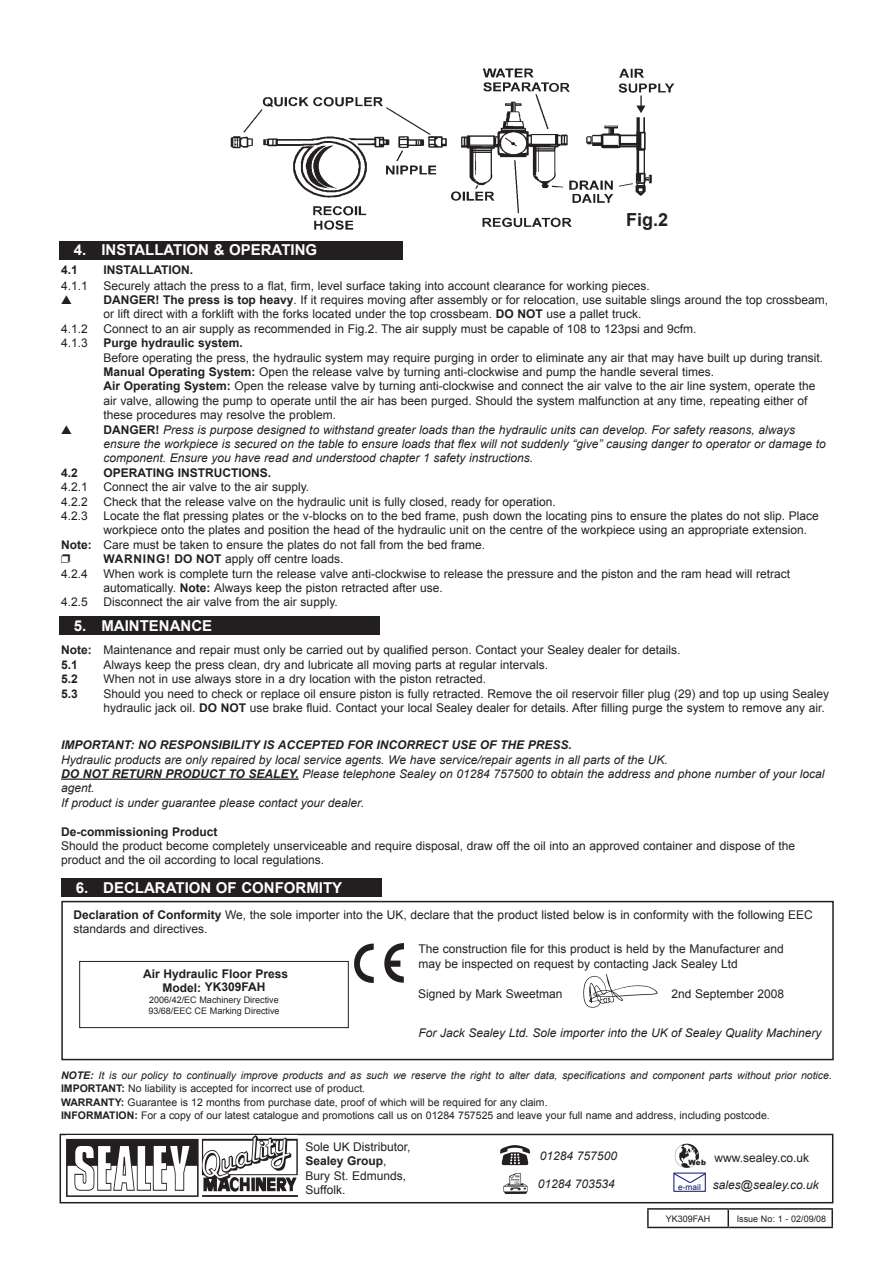
<style>
.page{position:relative;width:893px;height:1263px;background:#fff}
.page>*{position:absolute;margin:0;border:0;box-sizing:border-box;transform-origin:0 0}
.t1{font:700 18px "Arial";color:#231f20}
.Chapter_Header{font:700 15px "Arial";color:#fff}
.t2{font:12px/14.4px "Arial";color:#231f20}
.t3{font:italic 12px/14.4px "Arial";color:#231f20}
.Text_Header{font:700 12px/13.5px "Arial";color:#231f20;text-align:center}
.t4{font:italic 700 12px "Arial";color:#231f20}
.t5{font:10.5px "Arial";color:#231f20}
.t6{font:italic 10.5px "Arial";color:#231f20}
.t7{font:9px "Arial";color:#231f20}
.t8{font:8.25px "Arial";color:#001381}
.t9{font:900 7.35px "Arial";color:#231f20}
.s1{font-weight:700}
.s2{font-weight:700;font-style:normal}
</style>
<div class="page">
<div style="left:61px;top:901px;width:773px;height:159px;border:2px solid #231f20"></div>
<div style="left:79px;top:961px;width:270px;height:67px;border:1px solid #231f20"></div>
<svg style="left:367px;top:943px;width:36px;height:40px"></svg>
<img style="left:355px;top:944px;width:48px;height:38px">
<div style="left:60px;top:1134px;width:773px;height:69px;border:2px solid #231f20"></div>
<img style="left:66px;top:1136px;width:232px;height:60px">
<img style="left:503px;top:1173px;width:25px;height:21px">
<img style="left:500px;top:1145px;width:30px;height:21px">
<div style="left:673px;top:1172px;width:33px;height:20px;border:1px solid #001381"></div>
<svg style="left:673px;top:1172px;width:33px;height:12px"></svg>
<img style="left:674px;top:1143px;width:26px;height:26px;border-radius:13px">
<img style="left:583px;top:973px;width:75px;height:35px">
<div style="left:61px;top:878px;width:321px;height:18px;background:#231f20"></div>
<div style="left:60px;top:616px;width:320px;height:18px;background:#231f20"></div>
<hr style="left:61px;top:778px;width:238px;height:2px;background:#231f20">
<div style="left:60px;top:241px;width:343px;height:18px;background:#231f20"></div>
<img style="left:230px;top:68px;width:445px;height:162px">
<hr style="left:647px;top:1208px;width:81px;height:1px;background:#231f20">
<svg style="left:647px;top:1209px;width:2px;height:18px"></svg>
<hr style="left:728px;top:1208px;width:105px;height:1px;background:#231f20">
<svg style="left:727px;top:1209px;width:2px;height:18px"></svg>
<svg style="left:831px;top:1209px;width:2px;height:18px"></svg>
<hr style="left:647px;top:1227px;width:81px;height:1px;background:#231f20">
<hr style="left:728px;top:1227px;width:105px;height:1px;background:#231f20">
<p class="Chapter_Header" style="left:74px;top:240px;width:166px">4. INSTALLATION &amp; operating</p>
<p class="t1" style="left:626px;top:208px;width:44px">Fig.2</p>
<p class="Text_Header" style="left:61px;top:263px;width:18px">4.1</p>
<p class="Text_Header" style="left:104px;top:263px;width:91px">INSTALLATION.</p>
<p class="t2" style="left:61px;top:278px;width:28px">4.1.1</p>
<p class="t2" style="left:104px;top:278px;width:548px">Securely attach the press to a flat, firm, level surface taking into account clearance for working pieces.</p>
<p class="t2" style="left:104px;top:293px;width:726px"><span class="s1">DANGER! The press is top heavy</span>. If it requires moving after assembly or for relocation, use suitable slings around the top crossbeam, or lift direct with a forklift with the forks located under the top crossbeam. <span class="s1">DO NOT</span> use a pallet truck.</p>
<p class="t2" style="left:61px;top:321px;width:637px">4.1.2 Connect to an air supply as recommended in Fig.2. The air supply must be capable of 108 to 123psi and 9cfm.</p>
<p class="t2" style="left:61px;top:336px;width:28px">4.1.3</p>
<p class="Text_Header" style="left:104px;top:337px;width:141px">Purge hydraulic system.</p>
<p class="t2" style="left:104px;top:350px;width:721px">Before operating the press, the hydraulic system may require purging in order to eliminate any air that may have built up during transit.<br><span class="s1">Manual Operating System:</span> Open the release valve by turning anti-clockwise and pump the handle several times.</p>
<p class="t2" style="left:104px;top:379px;width:714px"><span class="s1">Air Operating System:</span> Open the release valve by turning anti-clockwise and connect the air valve to the air line system, operate the air valve, allowing the pump to operate until the air has been purged. Should the system malfunction at any time, repeating either of these procedures may resolve the problem.</p>
<p class="t3" style="left:104px;top:422px;width:724px"><span class="s2">DANGER!</span> Press is purpose designed to withstand greater loads than the hydraulic units can develop. For safety reasons, always ensure the workpiece is secured on the table to ensure loads that flex will not suddenly “give” causing danger to operator or damage to component. Ensure you have read and understood chapter 1 safety instructions.</p>
<p class="Text_Header" style="left:61px;top:466px;width:18px">4.2</p>
<p class="Text_Header" style="left:104px;top:466px;width:169px">OPERATING INSTRUCTIONS.</p>
<p class="t2" style="left:61px;top:480px;width:250px">4.2.1 Connect the air valve to the air supply.</p>
<p class="t2" style="left:61px;top:494px;width:496px">4.2.2 Check that the release valve on the hydraulic unit is fully closed, ready for operation.</p>
<p class="t2" style="left:61px;top:509px;width:28px">4.2.3</p>
<p class="t2" style="left:104px;top:509px;width:717px">Locate the flat pressing plates or the v-blocks on to the bed frame, push down the locating pins to ensure the plates do not slip. Place</p>
<p class="t2" style="left:104px;top:523px;width:705px">workpiece onto the plates and position the head of the hydraulic unit on the centre of the workpiece using an appropriate extension.</p>
<p class="t2" style="left:61px;top:537px;width:426px"><span class="s1">Note:</span> Care must be taken to ensure the plates do not fall from the bed frame.</p>
<p class="t2" style="left:104px;top:552px;width:241px"><span class="s1">WARNING! DO NOT</span> apply off centre loads.</p>
<p class="t2" style="left:61px;top:566px;width:28px">4.2.4</p>
<p class="t2" style="left:104px;top:566px;width:688px">When work is complete turn the release valve anti-clockwise to release the pressure and the piston and the ram head will retract</p>
<p class="t2" style="left:104px;top:581px;width:341px">automatically. <span class="s1">Note:</span> Always keep the piston retracted after use.</p>
<p class="t2" style="left:61px;top:595px;width:28px">4.2.5</p>
<p class="t2" style="left:104px;top:595px;width:236px">Disconnect the air valve from the air supply.</p>
<p class="Chapter_Header" style="left:74px;top:615px;width:140px">5. MAINTENANCE</p>
<p class="t2" style="left:61px;top:643px;width:621px"><span class="s1">Note:</span> Maintenance and repair must only be carried out by qualified person. Contact your Sealey dealer for details.</p>
<p class="Text_Header" style="left:61px;top:658px;width:18px">5.1</p>
<p class="t2" style="left:104px;top:658px;width:446px">Always keep the press clean, dry and lubricate all moving parts at regular intervals.</p>
<p class="Text_Header" style="left:61px;top:673px;width:18px">5.2</p>
<p class="t2" style="left:104px;top:672px;width:384px">When not in use always store in a dry location with the piston retracted.</p>
<p class="Text_Header" style="left:61px;top:687px;width:18px">5.3</p>
<p class="t2" style="left:104px;top:686px;width:727px">Should you need to check or replace oil ensure piston is fully retracted. Remove the oil reservoir filler plug (29) and top up using Sealey hydraulic jack oil. <span class="s1">DO NOT</span> use brake fluid. Contact your local Sealey dealer for details. After filling purge the system to remove any air.</p>
<p class="t4" style="left:61px;top:737px;width:512px">IMPORTANT: NO RESPONSIBILITY IS ACCEPTED FOR INCORRECT USE OF THE PRESS.</p>
<p class="t3" style="left:61px;top:752px;width:608px">Hydraulic products are only repaired by local service agents. We have service/repair agents in all parts of the UK.</p>
<p class="t4" style="left:61px;top:766px;width:60px">DO NOT RETURN</p>
<p class="t4" style="left:165px;top:766px;width:10px">PRODUCT</p>
<p class="t3" style="left:228px;top:767px;width:598px"><span class="s1">TO SEALEY.</span> Please telephone Sealey on 01284 757500 to obtain the address and phone number of your local</p>
<p class="t3" style="left:61px;top:781px;width:35px">agent.</p>
<p class="t3" style="left:61px;top:795px;width:305px">If product is under guarantee please contact your dealer.</p>
<p class="Text_Header" style="left:61px;top:825px;width:158px">De-commissioning Product</p>
<p class="t2" style="left:61px;top:839px;width:736px">Should the product become completely unserviceable and require disposal, draw off the oil into an approved container and dispose of the</p>
<p class="t2" style="left:61px;top:853px;width:265px">product and the oil according to local regulations.</p>
<p class="Chapter_Header" style="left:76px;top:877px;width:49px">6. Declaration</p>
<p class="Chapter_Header" style="left:216px;top:877px;width:37px">of conformity</p>
<p class="t2" style="left:73px;top:908px;width:740px"><span class="s1">Declaration of Conformity</span> We, the sole importer into the U K, declare that the product listed below is in conformity with the following EEC standards and directives.</p>
<p class="t2" style="left:418px;top:942px;width:367px">The construction file for this product is held by the Manufacturer and may be inspected on request by contacting Jack Sealey Ltd</p>
<p class="Text_Header" style="left:143px;top:967px;width:147px">Air Hydraulic Floor Press<br>Model: YK309FAH</p>
<p class="t7" style="left:149px;top:994px;width:131px">2006/42/EC Machinery Directive</p>
<p class="t7" style="left:148px;top:1005px;width:133px">93/68/EEC CE Marking Directive</p>
<p class="t2" style="left:418px;top:987px;width:146px">Signed by Mark Sweetman</p>
<p class="t2" style="left:672px;top:987px;width:114px">2nd September 2008</p>
<p class="t3" style="left:418px;top:1026px;width:405px">For Jack Sealey Ltd. Sole importer into the UK of Sealey Quality Machinery</p>
<p class="t6" style="left:61px;top:1068px;width:772px"><span class="s1">NOTE:</span> It is our policy to continually improve products and as such we reserve the right to alter data, specifications and component parts without prior notice.</p>
<p class="t5" style="left:61px;top:1081px;width:306px"><span class="s1">IMPORTANT:</span> No liability is accepted for incorrect use of product.</p>
<p class="t5" style="left:61px;top:1095px;width:488px"><span class="s1">WARRANTY:</span> Guarantee is 12 months from purchase date, proof of which will be required for any claim.</p>
<p class="t5" style="left:61px;top:1108px;width:710px"><span class="s1">INFORMATION:</span> For a copy of our latest catalogue and promotions call us on 01284 757525 and leave your full name and address, including postcode.</p>
<p class="t2" style="left:306px;top:1140px;width:107px">Sole U K Distributor,</p>
<p class="t2" style="left:306px;top:1154px;width:102px"><span class="s1">Sealey Group</span>,<br>Bury St. Edmunds,</p>
<p class="t2" style="left:306px;top:1183px;width:41px">Suffolk.</p>
<p class="t3" style="left:540px;top:1149px;width:79px">01284 757500</p>
<p class="t3" style="left:538px;top:1177px;width:79px">01284 703534</p>
<p class="t8" style="left:678px;top:1182px;width:24px">e-mail</p>
<p class="t3" style="left:713px;top:1178px;width:108px">sales@sealey.co.uk</p>
<p class="t9" style="left:688px;top:1157px;width:19px">Web</p>
<p class="t2" style="left:715px;top:1151px;width:96px">www.sealey.co.uk</p>
<p class="t7" style="left:666px;top:1213px;width:46px">YK309FAH</p>
<p class="t7" style="left:737px;top:1213px;width:91px">Issue No: 1 - 02/09/08</p>
</div>
